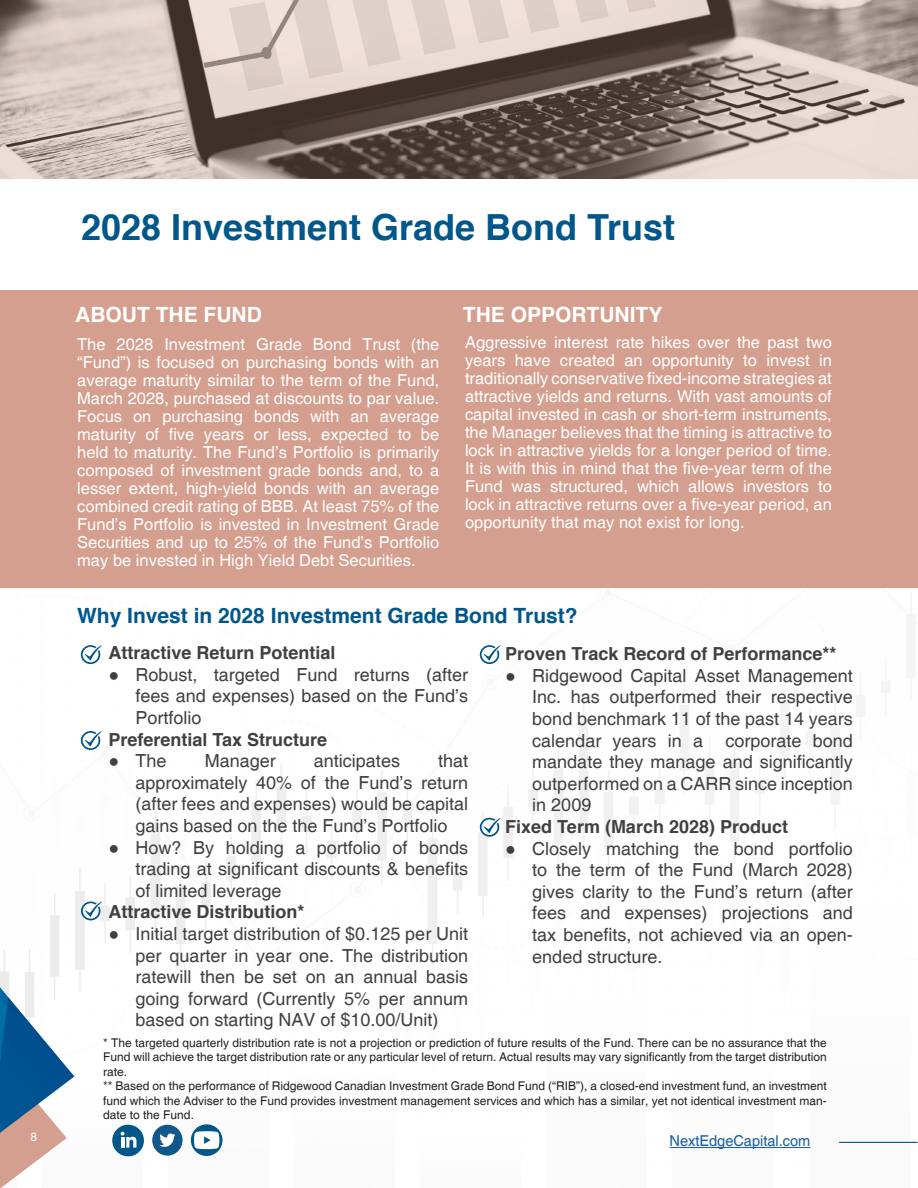
<style>
.page{position:relative;width:918px;height:1188px;background:#fff}
.page>*{position:absolute;margin:0;border:0;box-sizing:border-box;transform-origin:0 0}
.t1{font:700 36px "Helvetica";color:#01578a}
.t2{font:700 21px "Helvetica";color:#01578a}
.t3{font:700 21px "Helvetica";color:#fff}
.t4{font:18px/21.6px "Helvetica";color:#404040;text-align:justify}
.t5{font:700 18px "Helvetica";color:#404040}
.t6{font:16.5px/18px "Helvetica";color:#fff;text-align:justify}
.t7{font:15px "Helvetica";color:#175d9e}
.t8{font:12px/14.4px "Helvetica";color:#231f20;text-align:justify}
.t9{font:12px "Helvetica";color:#fff}
.s1{font-family:"Arial"}
</style>
<div class="page">
<img style="left:74px;top:614px;width:844px;height:543px">
<svg style="left:0;top:893px;width:74px;height:295px"></svg>
<div style="left:112px;top:1125px;width:32px;height:31px;background:#01578a;border-radius:16px"></div>
<svg style="left:121px;top:1132px;width:15px;height:16px"></svg>
<div style="left:152px;top:1125px;width:31px;height:31px;background:#0e588b;border-radius:15px"></div>
<svg style="left:159px;top:1133px;width:16px;height:14px"></svg>
<svg style="left:191px;top:1124px;width:32px;height:32px"></svg>
<svg style="left:194px;top:1131px;width:25px;height:18px"></svg>
<hr style="left:670px;top:1147px;width:140px;height:1px;background:#175d9e">
<hr style="left:839px;top:1142px;width:79px;height:1px;background:#01578a">
<div style="left:0;top:290px;width:918px;height:298px;background:#d59f8f"></div>
<svg style="left:81px;top:645px;width:21px;height:19px"></svg>
<svg style="left:480px;top:818px;width:21px;height:19px"></svg>
<svg style="left:81px;top:731px;width:21px;height:19px"></svg>
<svg style="left:480px;top:645px;width:21px;height:19px"></svg>
<svg style="left:81px;top:901px;width:21px;height:19px"></svg>
<svg style="left:0;top:0;width:918px;height:179px;background:#a99994"></svg>
<p class="t1" style="left:81px;top:198px;width:596px">2028 Investment Grade Bond Trust</p>
<p class="t3" style="left:75px;top:297px;width:188px">ABOUT THE FUND</p>
<p class="t6" style="left:77px;top:336px;width:364px">The 2028 Investment Grade Bond Trust (the “Fund”) is focused on purchasing bonds with an average maturity similar to the term of the Fund, March 2028, purchased at discounts to par value.<br>Focus on purchasing bonds with an average maturity of five years or less, expected to be held to maturity. The Fund’s Portfolio is primarily composed of investment grade bonds and, to a lesser extent, high-yield bonds with an average combined credit rating of BBB. At least 75% of the Fund’s Portfolio is invested in Investment Grade Securities and up to 25% of the Fund’s Portfolio may be invested in High Yield Debt Securities.</p>
<p class="t3" style="left:463px;top:297px;width:201px">THE OPPORTUNITY</p>
<p class="t6" style="left:465px;top:334px;width:368px">Aggressive interest rate hikes over the past two years have created an opportunity to invest in traditionally conservative fixed-income strategies at attractive yields and returns. With vast amounts of capital invested in cash or short-term instruments, the Manager believes that the timing is attractive to lock in attractive yields for a longer period of time.<br>It is with this in mind that the five-year term of the Fund was structured, which allows investors to lock in attractive returns over a five-year period, an opportunity that may not exist for long.</p>
<p class="t2" style="left:77px;top:599px;width:502px">Why Invest in 2028 Investment Grade Bond Trust?</p>
<p class="t5" style="left:108px;top:638px;width:229px">Attractive Return Potential</p>
<p class="t4" style="left:135px;top:664px;width:334px;text-indent:-27px"><span class="s1">●</span> Robust, targeted Fund returns (after fees and expenses) based on the Fund’s Portfolio</p>
<p class="t5" style="left:108px;top:725px;width:220px">Preferential Tax Structure</p>
<p class="t4" style="left:108px;top:751px;width:60px"><span class="s1">●</span> The</p>
<p class="t4" style="left:205px;top:751px;width:73px">Manager</p>
<p class="t4" style="left:314px;top:751px;width:88px">anticipates</p>
<p class="t5" style="left:505px;top:639px;width:333px">Proven Track Record of Performance**</p>
<p class="t4" style="left:532px;top:665px;width:322px;text-indent:-27px"><span class="s1">●</span> Ridgewood Capital Asset Management Inc. has outperformed their respective bond benchmark 11 of the past 14 years calendar years in a corporate bond mandate they manage and significantly outperformed on a CARR since inception in 2009</p>
<p class="t5" style="left:505px;top:812px;width:284px">Fixed Term (March 2028) Product</p>
<p class="t4" style="left:532px;top:838px;width:322px;text-indent:-27px"><span class="s1">●</span> Closely matching the bond portfolio to the term of the Fund (March 2028) gives clarity to the Fund’s return (after fees and expenses) projections and tax benefits, not achieved via an open&shy;ended structure.</p>
<p class="t4" style="left:135px;top:751px;width:334px;text-indent:303px">that approximately 40% of the Fund’s return (after fees and expenses) would be capital gains based on the the Fund’s Portfolio</p>
<p class="t4" style="left:135px;top:837px;width:334px;text-indent:-27px"><span class="s1">●</span> How? By holding a portfolio of bonds trading at significant discounts &amp; benefits of limited leverage</p>
<p class="t5" style="left:108px;top:897px;width:198px">Attractive Distribution*</p>
<p class="t4" style="left:135px;top:923px;width:334px;text-indent:-27px"><span class="s1">●</span> Initial target distribution of $0.125 per Unit per quarter in year one. The distribution ratewill then be set on an annual basis going forward (Currently 5% per annum based on starting NAV of $10.00/Unit)</p>
<p class="t8" style="left:103px;top:1036px;width:725px">* The targeted quarterly distribution rate is not a projection or prediction of future results of the Fund. There can be no assurance that the Fund will achieve the target distribution rate or any particular level of return. Actual results may vary significantly from the target distribution rate.</p>
<p class="t8" style="left:103px;top:1079px;width:725px">** Based on the performance of Ridgewood Canadian Investment Grade Bond Fund (“RIB”), a closed-end investment fund, an investment fund which the Adviser to the Fund provides investment management services and which has a similar, yet not identical investment man&shy;date to the Fund.</p>
<p class="t9" style="left:31px;top:1130px;width:8px">8</p>
<p class="t7" style="left:670px;top:1132px;width:142px">NextEdgeCapital.com</p>
</div>
